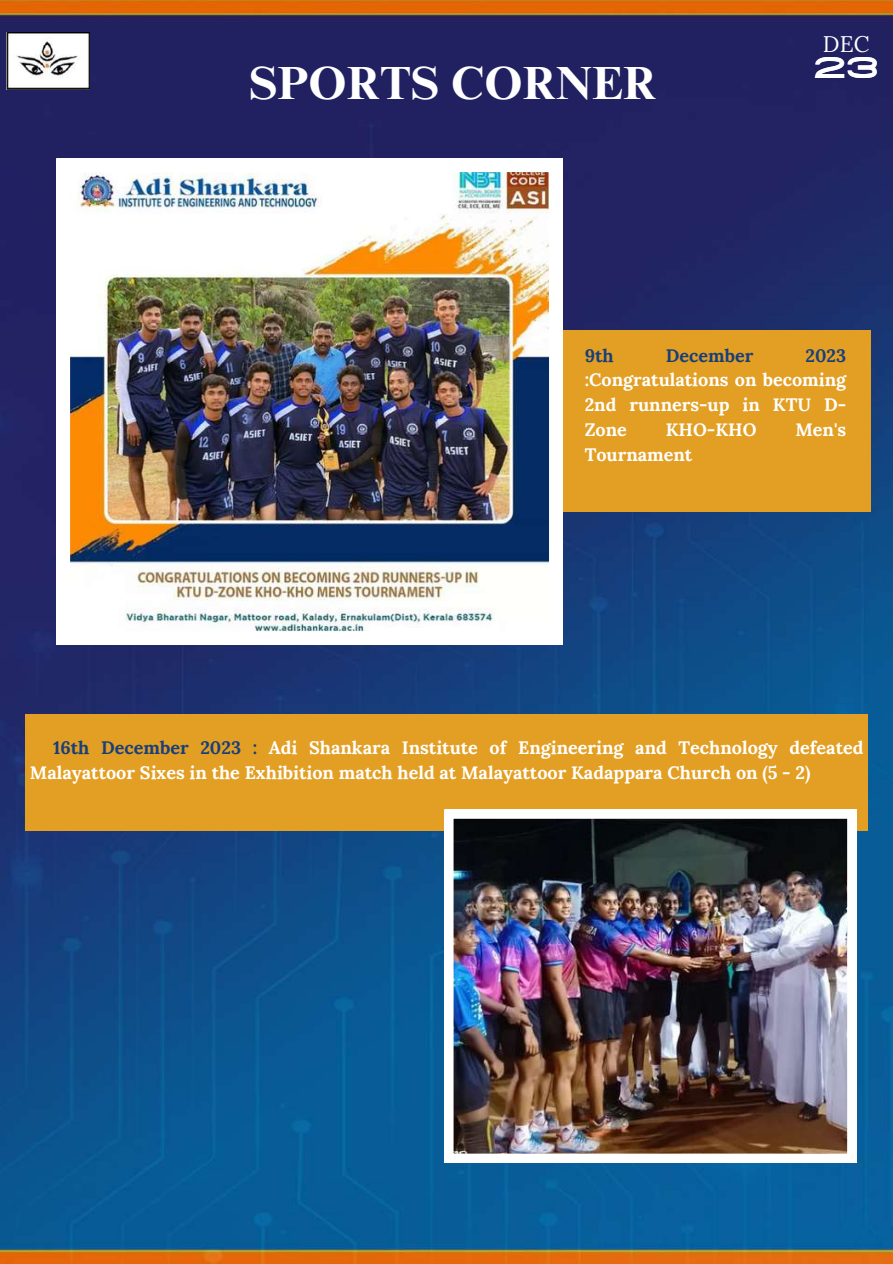
<style>
.page{position:relative;width:893px;height:1264px;background:#fff}
.page>*{position:absolute;margin:0;border:0;box-sizing:border-box;transform-origin:0 0}
.t1{font:700 46.5px "Times NRMT Pro";color:#fff}
.t2{font:30px "High Cruiser";color:#fff}
.t3{font:22.5px "Lora";color:#fff}
.t4{font:700 18px/24.8px "Lora";color:#fff}
.t5{font:700 18px "Lora";color:#183f7b}
.s1{color:#183f7b}
</style>
<div class="page">
<img style="left:0;top:0;width:892px;height:1263px">
<img style="left:6px;top:32px;width:84px;height:57px">
<div style="left:562px;top:330px;width:308px;height:181px;background:#e39f23"></div>
<div style="left:25px;top:714px;width:842px;height:117px;background:#e39f23"></div>
<img style="left:57px;top:158px;width:505px;height:486px">
<img style="left:444px;top:809px;width:412px;height:353px">
<h1 class="t1" style="left:249px;top:66px;width:408px">SPORTS CORNER</h1>
<p class="t3" style="left:822px;top:30px;width:48px">DEC</p>
<h2 class="t2" style="left:813px;top:51px;width:66px">23</h2>
<p class="t5" style="left:584px;top:343px;width:30px">9th</p>
<p class="t5" style="left:665px;top:343px;width:89px">December</p>
<p class="t5" style="left:805px;top:343px;width:42px">2023</p>
<p class="t4" style="left:584px;top:367px;width:263px;text-align:justify">:Congratulations on becoming 2nd runners-up in KTU D-Zone</p>
<p class="t4" style="left:665px;top:417px;width:92px">KHO-KHO</p>
<p class="t4" style="left:795px;top:417px;width:52px">Men's</p>
<p class="t4" style="left:584px;top:441px;width:109px">Tournament</p>
<p class="t4" style="left:30px;top:735px;width:835px;text-indent:23px"><span class="s1">16th December 2023 :</span> Adi Shankara Institute of Engineering and Technology defeated<br>Malayattoor Sixes in the Exhibition match held at Malayattoor Kadappara Church on (5 - 2)</p>
</div>
